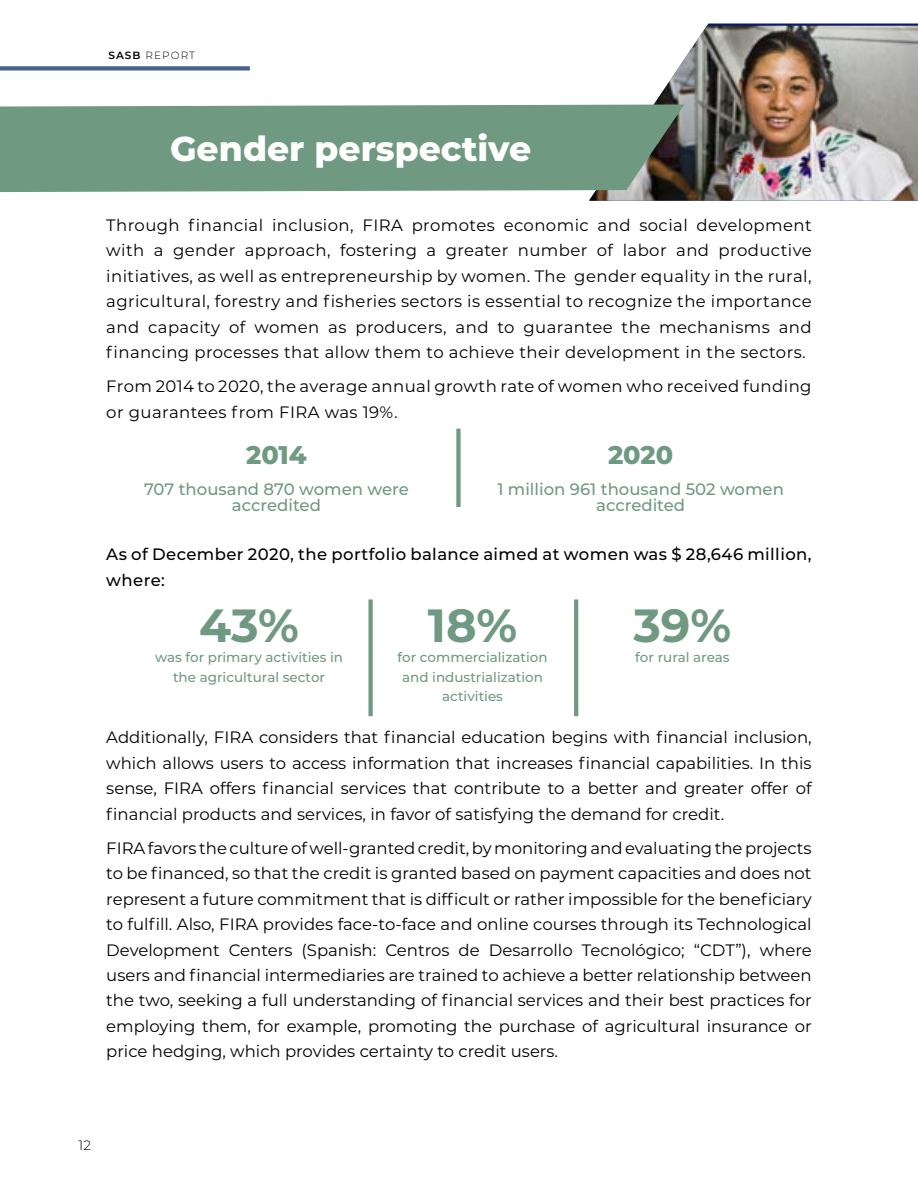
<style>
.page{position:relative;width:918px;height:1188px;background:#fff}
.page>*{position:absolute;margin:0;border:0;box-sizing:border-box;transform-origin:0 0}
.t1{font:700 46.5px "Montserrat";color:#709982}
.t2{font:800 34.5px "Montserrat";color:#fff}
.t3{font:800 25.5px "Montserrat";color:#709982}
.t4{font:16.5px/25.5px "Montserrat";letter-spacing:.015em;color:#000;text-align:justify}
.t5{font:500 16.5px/25.5px "Montserrat";letter-spacing:.025em;color:#000}
.t6{font:500 16.5px/16.5px "Montserrat";color:#709982;text-align:center}
.t7{font:500 13.5px/19.5px "Montserrat";color:#709982;text-align:center}
.t8{font:300 13.5px "Montserrat";color:#000}
.t9{font:300 10.5px "Montserrat";letter-spacing:.1em;color:#000}
.s1{font-weight:600}
</style>
<div class="page">
<div style="left:0;top:66px;width:250px;height:5px;background:#47618f"></div>
<img style="left:589px;top:26px;width:329px;height:175px">
<svg style="left:0;top:104px;width:684px;height:88px;background:#729882"></svg>
<div style="left:456px;top:429px;width:5px;height:78px;background:#709982"></div>
<div style="left:368px;top:599px;width:5px;height:117px;background:#709982"></div>
<hr style="left:574px;top:599px;width:4px;height:117px;background:#709982">
<p class="t9" style="left:108px;top:48px;width:88px"><span class="s1">SASB</span> REPORT</p>
<h2 class="t2" style="left:170px;top:124px;width:363px">Gender perspective</h2>
<p class="t4" style="left:106px;top:212px;width:707px">Through financial inclusion, FIRA promotes economic and social development with a gender approach, fostering a greater number of labor and productive initiatives, as well as entrepreneurship by women. The gender equality in the rural, agricultural, forestry and fisheries sectors is essential to recognize the importance and capacity of women as producers, and to guarantee the mechanisms and financing processes that allow them to achieve their development in the sectors.</p>
<p class="t4" style="left:106px;top:373px;width:707px">From 2014 to 2020, the average annual growth rate of women who received funding or guarantees from FIRA was 19%.</p>
<h3 class="t3" style="left:246px;top:436px;width:62px">2014</h3>
<h3 class="t3" style="left:608px;top:436px;width:67px">2020</h3>
<p class="t6" style="left:144px;top:480px;width:266px">707 thousand 870 women were accredited</p>
<p class="t6" style="left:497px;top:480px;width:288px">1 million 961 thousand 502 women accredited</p>
<p class="t5" style="left:106px;top:541px;width:707px">As of December 2020, the portfolio balance aimed at women was $ 28,646 million, where:</p>
<h1 class="t1" style="left:199px;top:592px;width:101px">43%</h1>
<h1 class="t1" style="left:428px;top:592px;width:91px">18%</h1>
<h1 class="t1" style="left:633px;top:592px;width:99px">39%</h1>
<p class="t7" style="left:173px;top:667px;width:154px">the agricultural sector</p>
<p class="t7" style="left:398px;top:647px;width:152px">for commercialization and industrialization activities</p>
<p class="t7" style="left:635px;top:647px;width:96px">for rural areas</p>
<p class="t4" style="left:106px;top:724px;width:707px">Additionally, FIRA considers that financial education begins with financial inclusion, which allows users to access information that increases financial capabilities. In this sense, FIRA offers financial services that contribute to a better and greater offer of financial products and services, in favor of satisfying the demand for credit.</p>
<p class="t4" style="left:106px;top:834px;width:707px">FIRA favors the culture of well-granted credit, by monitoring and evaluating the projects to be financed, so that the credit is granted based on payment capacities and does not represent a future commitment that is difficult or rather impossible for the beneficiary to fulfill. Also, FIRA provides face-to-face and online courses through its Technological Development Centers (Spanish: Centros de Desarrollo Tecnológico; “CDT”), where users and financial intermediaries are trained to achieve a better relationship between the two, seeking a full understanding of financial services and their best practices for employing them, for example, promoting the purchase of agricultural insurance or price hedging, which provides certainty to credit users.</p>
<p class="t7" style="left:155px;top:647px;width:189px">was for primary activities in</p>
<p class="t8" style="left:79px;top:1136px;width:14px">12</p>
</div>
